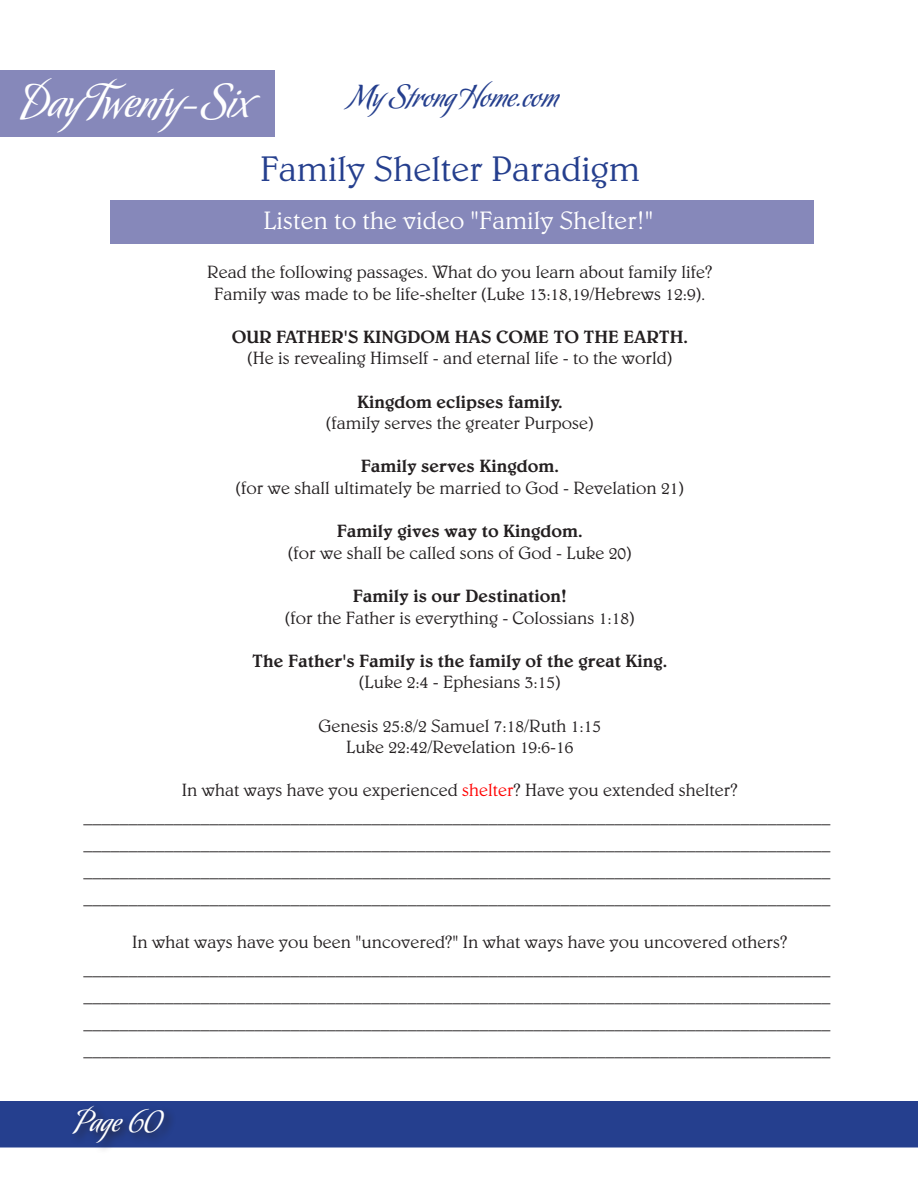
<style>
.page{position:relative;width:918px;height:1188px;background:#fff}
.page>*{position:absolute;margin:0;border:0;box-sizing:border-box;transform-origin:0 0}
.t1{font:45px "Koziupack";color:#fff}
.t2{font:300 36px "Belwe";color:#253f8e}
.t3{font:30px "Koziupack";color:#253f8e}
.t4{font:30px "Koziupack";color:#fff}
.t5{font:300 25.5px "Belwe";color:#fff}
.t6{font:300 18px/27px "Belwe";color:#231f20}
.t7{font:500 18px "Belwe";color:#231f20}
.s1{color:#f00}
</style>
<div class="page">
<div style="left:0;top:1101px;width:918px;height:47px;background:#253f8e;border:2px solid #253f8e"></div>
<div style="left:110px;top:200px;width:704px;height:44px;background:#8688ba"></div>
<div style="left:69px;top:1103px;width:107px;height:51px;background:#231f20;opacity:.75"></div>
<div style="left:0;top:70px;width:274px;height:67px;background:#8688ba"></div>
<p class="t1" style="left:22px;top:74px;width:231px">Day Twenty-Six</p>
<h3 class="t3" style="left:350px;top:79px;width:210px">My Strong Home.com</h3>
<p class="t2" style="left:260px;top:147px;width:381px">Family Shelter Paradigm</p>
<p class="t5" style="left:263px;top:205px;width:391px">Listen to the video "Family Shelter!"</p>
<p class="t6" style="left:207px;top:258px;width:507px">Read the following passages. What do you learn about family life?</p>
<p class="t6" style="left:214px;top:280px;width:493px">Family was made to be life-shelter (Luke 13:18,19/Hebrews 12:9).</p>
<p class="t7" style="left:232px;top:326px;width:458px">OUR FATHER'S KINGDOM HAS COME TO THE EARTH.</p>
<p class="t6" style="left:247px;top:345px;width:426px">(He is revealing Himself - and eternal life - to the world)</p>
<p class="t7" style="left:357px;top:391px;width:207px">Kingdom eclipses family.</p>
<p class="t6" style="left:326px;top:410px;width:269px">(family serves the greater Purpose)</p>
<p class="t7" style="left:361px;top:456px;width:200px">Family serves Kingdom.</p>
<p class="t6" style="left:236px;top:474px;width:449px">(for we shall ultimately be married to God - Revelation 21)</p>
<p class="t7" style="left:337px;top:521px;width:247px">Family gives way to Kingdom.</p>
<p class="t6" style="left:288px;top:539px;width:345px">(for we shall be called sons of God - Luke 20)</p>
<p class="t7" style="left:353px;top:586px;width:215px">Family is our Destination!</p>
<p class="t6" style="left:285px;top:604px;width:351px">(for the Father is everything - Colossians 1:18)</p>
<p class="t7" style="left:252px;top:650px;width:417px">The Father's Family is the family of the great King.</p>
<p class="t6" style="left:359px;top:669px;width:203px">(Luke 2:4 - Ephesians 3:15)</p>
<p class="t6" style="left:319px;top:712px;width:284px">Genesis 25:8/2 Samuel 7:18/Ruth 1:15</p>
<p class="t6" style="left:346px;top:734px;width:229px">Luke 22:42/Revelation 19:6-16</p>
<p class="t6" style="left:182px;top:777px;width:558px">In what ways have you experienced <span class="s1">shelter</span>? Have you extended shelter?</p>
<p class="t6" style="left:83px;top:804px;width:748px">___________________________________________________________________________________ ___________________________________________________________________________________</p>
<p class="t6" style="left:83px;top:858px;width:748px">___________________________________________________________________________________ ___________________________________________________________________________________</p>
<p class="t6" style="left:132px;top:928px;width:657px">In what ways have you been "uncovered?" In what ways have you uncovered others?</p>
<p class="t6" style="left:83px;top:955px;width:748px">___________________________________________________________________________________ ___________________________________________________________________________________</p>
<p class="t6" style="left:83px;top:1009px;width:748px">___________________________________________________________________________________ ___________________________________________________________________________________</p>
<p class="t4" style="left:76px;top:1103px;width:87px">Page 60</p>
</div>
